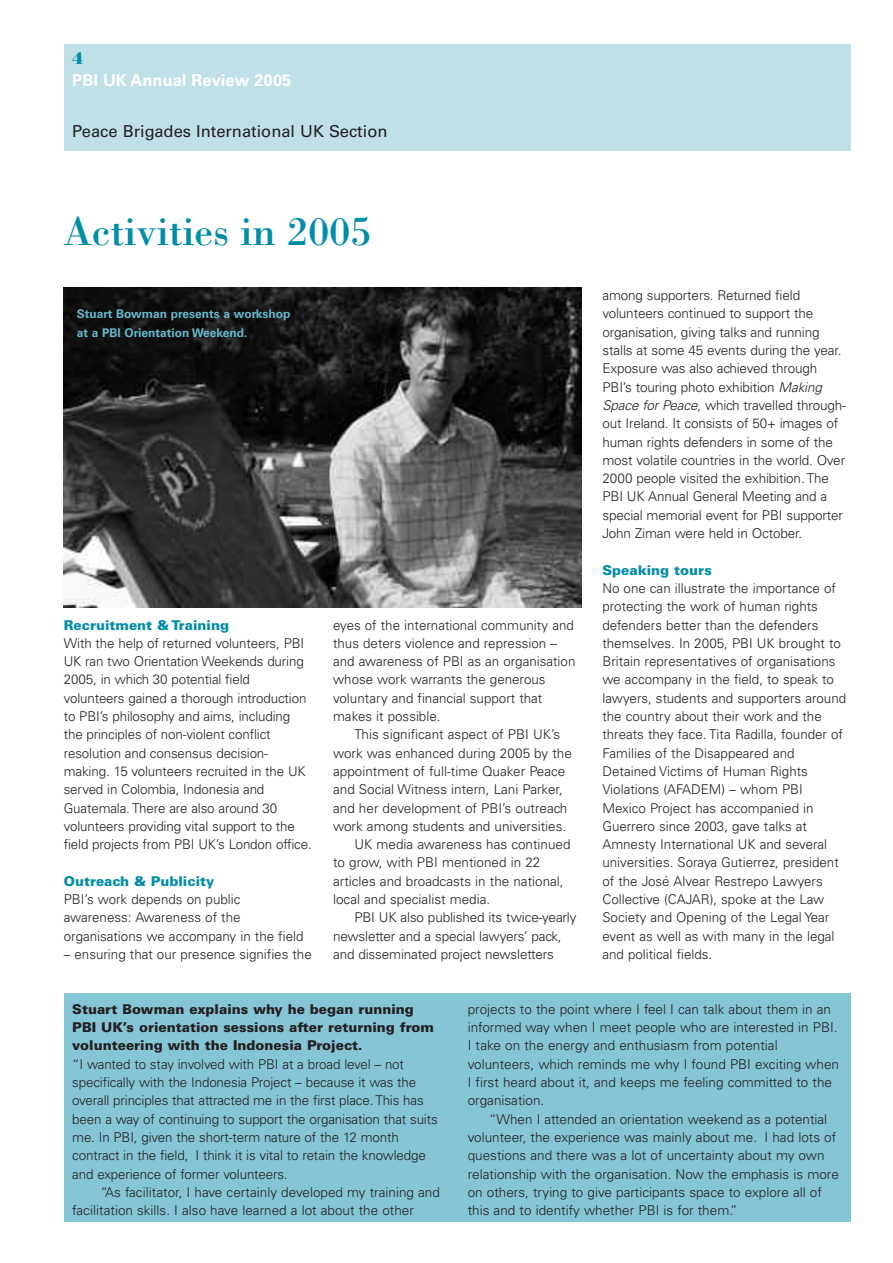
<style>
.page{position:relative;width:893px;height:1263px;background:#fff}
.page>*{position:absolute;margin:0;border:0;box-sizing:border-box;transform-origin:0 0}
.t1{font:42px "Bodoni";color:#008da8}
.t2{font:500 16.5px "Univers CE";color:#231f20}
.t3{font:700 16.5px "Univers CE";color:#fff}
.t4{font:16.5px "Bodoni Poster";color:#008da8}
.t5{font:300 13.5px/18.3px "Univers CE";color:#231f20}
.t6{font:900 13.5px/18.3px "Univers CE";color:#231f20}
.t7{font:900 13.5px "Univers CE";color:#008da8}
.t8{font:700 12px/18.3px "Univers CE";color:#66b9cc}
.s1{font-style:italic}
</style>
<div class="page">
<div style="left:64px;top:993px;width:786px;height:229px;background:#85c5d6"></div>
<div style="left:64px;top:44px;width:786px;height:106px;background:#c0e0e8"></div>
<img style="left:64px;top:288px;width:517px;height:319px">
<p class="t4" style="left:72px;top:49px;width:13px">4</p>
<p class="t3" style="left:72px;top:74px;width:221px">PBI UK Annual Review 2005</p>
<p class="t2" style="left:72px;top:125px;width:317px">Peace Brigades International UK Section</p>
<h1 class="t1" style="left:64px;top:206px;width:309px">Activities in 2005</h1>
<p class="t8" style="left:77px;top:306px;width:215px">Stuart Bowman presents a workshop at a PBI Orientation Weekend.</p>
<p class="t7" style="left:64px;top:620px;width:167px">Recruitment &amp; Training</p>
<p class="t5" style="left:64px;top:635px;width:249px">With the help of returned volunteers, PBI UK ran two Orientation Weekends during 2005, in which 30 potential field volunteers gained a thorough introduction to PBI’s philosophy and aims, including the principles of non-violent conflict resolution and consensus decision&shy;making. 15 volunteers recruited in the UK served in Colombia, Indonesia and Guatemala. There are also around 30 volunteers providing vital support to the field projects from PBI UK’s London office.</p>
<p class="t7" style="left:64px;top:876px;width:152px">Outreach &amp; Publicity</p>
<p class="t5" style="left:64px;top:891px;width:241px">PBI’s work depends on public awareness: Awareness of the organisations we accompany in the field</p>
<p class="t5" style="left:64px;top:946px;width:250px">– ensuring that our presence signifies the</p>
<p class="t5" style="left:333px;top:617px;width:244px">eyes of the international community and thus deters violence and repression – and awareness of PBI as an organisation whose work warrants the generous voluntary and financial support that makes it possible.</p>
<p class="t5" style="left:354px;top:727px;width:207px">This significant aspect of PBI UK’s</p>
<p class="t5" style="left:333px;top:745px;width:240px">work was enhanced during 2005 by the</p>
<p class="t5" style="left:333px;top:763px;width:234px">appointment of full-time Quaker Peace</p>
<p class="t5" style="left:333px;top:781px;width:231px">and Social Witness intern, Lani Parker,</p>
<p class="t5" style="left:333px;top:800px;width:236px">and her development of PBI’s outreach</p>
<p class="t5" style="left:333px;top:818px;width:235px">work among students and universities.</p>
<p class="t5" style="left:354px;top:836px;width:218px">UK media awareness has continued</p>
<p class="t5" style="left:333px;top:855px;width:209px">to grow, with PBI mentioned in 22</p>
<p class="t5" style="left:333px;top:873px;width:232px">articles and broadcasts in the national,</p>
<p class="t5" style="left:333px;top:891px;width:159px">local and specialist media.</p>
<p class="t5" style="left:354px;top:910px;width:224px">PBI UK also published its twice-yearly</p>
<p class="t5" style="left:333px;top:928px;width:230px">newsletter and a special lawyers’ pack,</p>
<p class="t5" style="left:333px;top:946px;width:222px">and disseminated project newsletters</p>
<p class="t5" style="left:602px;top:287px;width:245px">among supporters. Returned field volunteers continued to support the organisation, giving talks and running stalls at some 45 events during the year.<br>Exposure was also achieved through PBI’s touring photo exhibition <span class="s1">Making Space for Peace</span>, which travelled through&shy;out Ireland. It consists of 50+ images of human rights defenders in some of the most volatile countries in the world. Over 2000 people visited the exhibition. The PBI UK Annual General Meeting and a special memorial event for PBI supporter John Ziman were held in October.</p>
<p class="t7" style="left:602px;top:565px;width:111px">Speaking tours</p>
<p class="t5" style="left:602px;top:580px;width:245px">No one can illustrate the importance of protecting the work of human rights defenders better than the defenders themselves. In 2005, PBI UK brought to Britain representatives of organisations we accompany in the field, to speak to lawyers, students and supporters around the country about their work and the threats they face. Tita Radilla, founder of Families of the Disappeared and Detained Victims of Human Rights Violations (AFADEM) – whom PBI Mexico Project has accompanied in Guerrero since 2003, gave talks at Amnesty International UK and several universities. Soraya Gutierrez, president of the José Alvear Restrepo Lawyers Collective (CAJAR), spoke at the Law Society and Opening of the Legal Year event as well as with many in the legal and political fields.</p>
<p class="t6" style="left:72px;top:1001px;width:363px">Stuart Bowman explains why he began running<br>PBI UK’s orientation sessions after returning from volunteering with the Indonesia Project.</p>
<p class="t5" style="left:72px;top:1056px;width:367px">“I wanted to stay involved with PBI at a broad level – not specifically with the Indonesia Project – because it was the overall principles that attracted me in the first place. This has been a way of continuing to support the organisation that suits me. In PBI, given the short-term nature of the 12 month contract in the field, I think it is vital to retain the knowledge and experience of former volunteers.</p>
<p class="t5" style="left:72px;top:1184px;width:369px;text-indent:28px">“As facilitator, I have certainly developed my training and facilitation skills. I also have learned a lot about the other</p>
<p class="t5" style="left:468px;top:1001px;width:373px">projects to the point where I feel I can talk about them in an informed way when I meet people who are interested in PBI.<br>I take on the energy and enthusiasm from potential volunteers, which reminds me why I found PBI exciting when I first heard about it, and keeps me feeling committed to the organisation.</p>
<p class="t5" style="left:468px;top:1111px;width:373px;text-indent:21px">“When I attended an orientation weekend as a potential volunteer, the experience was mainly about me. I had lots of questions and there was a lot of uncertainty about my own relationship with the organisation. Now the emphasis is more on others, trying to give participants space to explore all of this and to identify whether PBI is for them.”</p>
</div>
